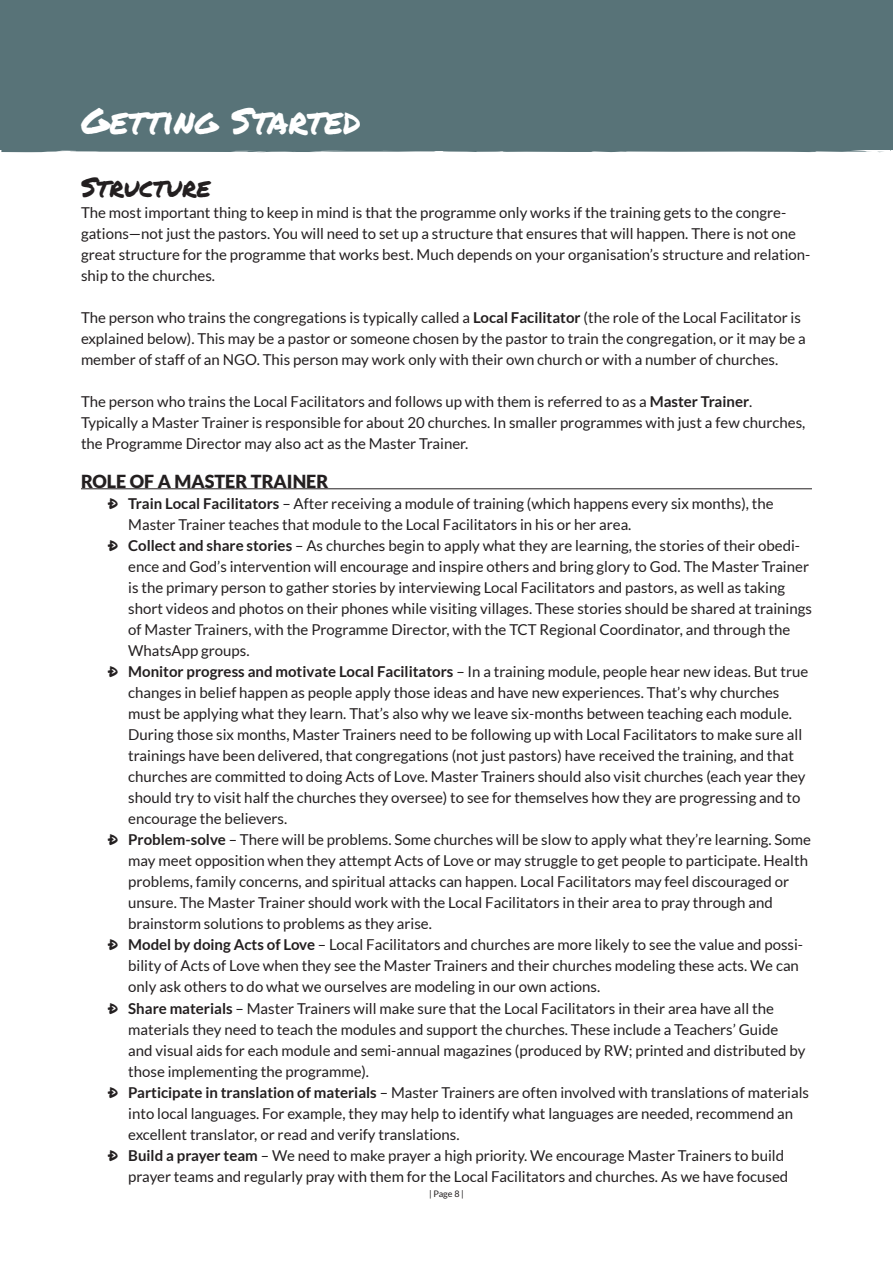
<style>
.page{position:relative;width:893px;height:1263px;background:#fff}
.page>*{position:absolute;margin:0;border:0;box-sizing:border-box;transform-origin:0 0}
.Heading_2{font:36px "Permanent Marker";color:#fff}
.Heading_3{font:27px "Permanent Marker";color:#231f20}
.Heading_4{font:900 18px "Lato";color:#231f20}
.t1{font:15px/21px "Lato";color:#231f20}
.t2{font:9px "Lato";color:#231f20}
.s1{font-weight:700}
.s2{font-family:"Permanent Marker"}
</style>
<div class="page">
<hr style="left:81px;top:488px;width:731px;height:1px;background:#231f20">
<svg style="left:891px;top:87px;width:1px;height:42px"></svg>
<div style="left:0;top:0;width:891px;height:152px;background:#587378"></div>
<svg style="left:884px;top:0;width:9px;height:81px"></svg>
<svg style="left:877px;top:148px;width:14px;height:5px"></svg>
<p class="Heading_2" style="left:81px;top:94px;width:281px">GETTING STARTED</p>
<p class="Heading_3" style="left:81px;top:167px;width:131px">STRUCTURE</p>
<p class="t1" style="left:81px;top:202px;width:731px">The most important thing to keep in mind is that the programme only works if the training gets to the congre&shy;gations—not just the pastors. You will need to set up a structure that ensures that will happen. There is not one great structure for the programme that works best. Much depends on your organisation’s structure and relation&shy;ship to the churches.</p>
<p class="t1" style="left:81px;top:307px;width:726px">The person who trains the congregations is typically called a <span class="s1">Local Facilitator</span> (the role of the Local Facilitator is explained below). This may be a pastor or someone chosen by the pastor to train the congregation, or it may be a member of staff of an NGO. This person may work only with their own church or with a number of churches.</p>
<p class="t1" style="left:81px;top:391px;width:726px">The person who trains the Local Facilitators and follows up with them is referred to as a <span class="s1">Master Trainer</span>.<br>Typically a Master Trainer is responsible for about 20 churches. In smaller programmes with just a few churches, the Programme Director may also act as the Master Trainer.</p>
<p class="Heading_4" style="left:81px;top:471px;width:249px">ROLE OF A MASTER TRAINER</p>
<p class="t1" style="left:128px;top:493px;width:647px;text-indent:-20px"><span class="s2">Ð</span> <span class="s1">Train Local Facilitators</span> – After receiving a module of training (which happens every six months), the<br>Master Trainer teaches that module to the Local Facilitators in his or her area.</p>
<p class="t1" style="left:128px;top:535px;width:685px;text-indent:-20px"><span class="s2">Ð</span> <span class="s1">Collect and share stories</span> – As churches begin to apply what they are learning, the stories of their obedi&shy;ence and God’s intervention will encourage and inspire others and bring glory to God. The Master Trainer is the primary person to gather stories by interviewing Local Facilitators and pastors, as well as taking short videos and photos on their phones while visiting villages. These stories should be shared at trainings of Master Trainers, with the Programme Director, with the TCT Regional Coordinator, and through the WhatsApp groups.</p>
<p class="t1" style="left:128px;top:661px;width:681px;text-indent:-20px"><span class="s2">Ð</span> <span class="s1">Monitor progress and motivate Local Facilitators</span> – In a training module, people hear new ideas. But true changes in belief happen as people apply those ideas and have new experiences. That’s why churches must be applying what they learn. That’s also why we leave six-months between teaching each module.<br>During those six months, Master Trainers need to be following up with Local Facilitators to make sure all trainings have been delivered, that congregations (not just pastors) have received the training, and that churches are committed to doing Acts of Love. Master Trainers should also visit churches (each year they should try to visit half the churches they oversee) to see for themselves how they are progressing and to encourage the believers.</p>
<p class="t1" style="left:128px;top:829px;width:684px;text-indent:-20px"><span class="s2">Ð</span> <span class="s1">Problem-solve</span> – There will be problems. Some churches will be slow to apply what they’re learning. Some may meet opposition when they attempt Acts of Love or may struggle to get people to participate. Health problems, family concerns, and spiritual attacks can happen. Local Facilitators may feel discouraged or unsure. The Master Trainer should work with the Local Facilitators in their area to pray through and brainstorm solutions to problems as they arise.</p>
<p class="t1" style="left:128px;top:934px;width:676px;text-indent:-20px"><span class="s2">Ð</span> <span class="s1">Model by doing Acts of Love</span> – Local Facilitators and churches are more likely to see the value and possi&shy;bility of Acts of Love when they see the Master Trainers and their churches modeling these acts. We can only ask others to do what we ourselves are modeling in our own actions.</p>
<p class="t1" style="left:128px;top:997px;width:679px;text-indent:-20px"><span class="s2">Ð</span> <span class="s1">Share materials</span> – Master Trainers will make sure that the Local Facilitators in their area have all the materials they need to teach the modules and support the churches. These include a Teachers’ Guide and visual aids for each module and semi-annual magazines (produced by RW; printed and distributed by those implementing the programme).</p>
<p class="t1" style="left:128px;top:1081px;width:682px;text-indent:-20px"><span class="s2">Ð</span> <span class="s1">Participate in translation of materials</span> – Master Trainers are often involved with translations of materials into local languages. For example, they may help to identify what languages are needed, recommend an excellent translator, or read and verify translations.</p>
<p class="t1" style="left:108px;top:1144px;width:682px;text-align:right"><span class="s2">Ð</span> <span class="s1">Build a prayer team</span> – We need to make prayer a high priority. We encourage Master Trainers to build prayer teams and regularly pray with them for the Local Facilitators and churches. As we have focused</p>
<p class="t2" style="left:429px;top:1188px;width:36px">| Page 8 |</p>
</div>
